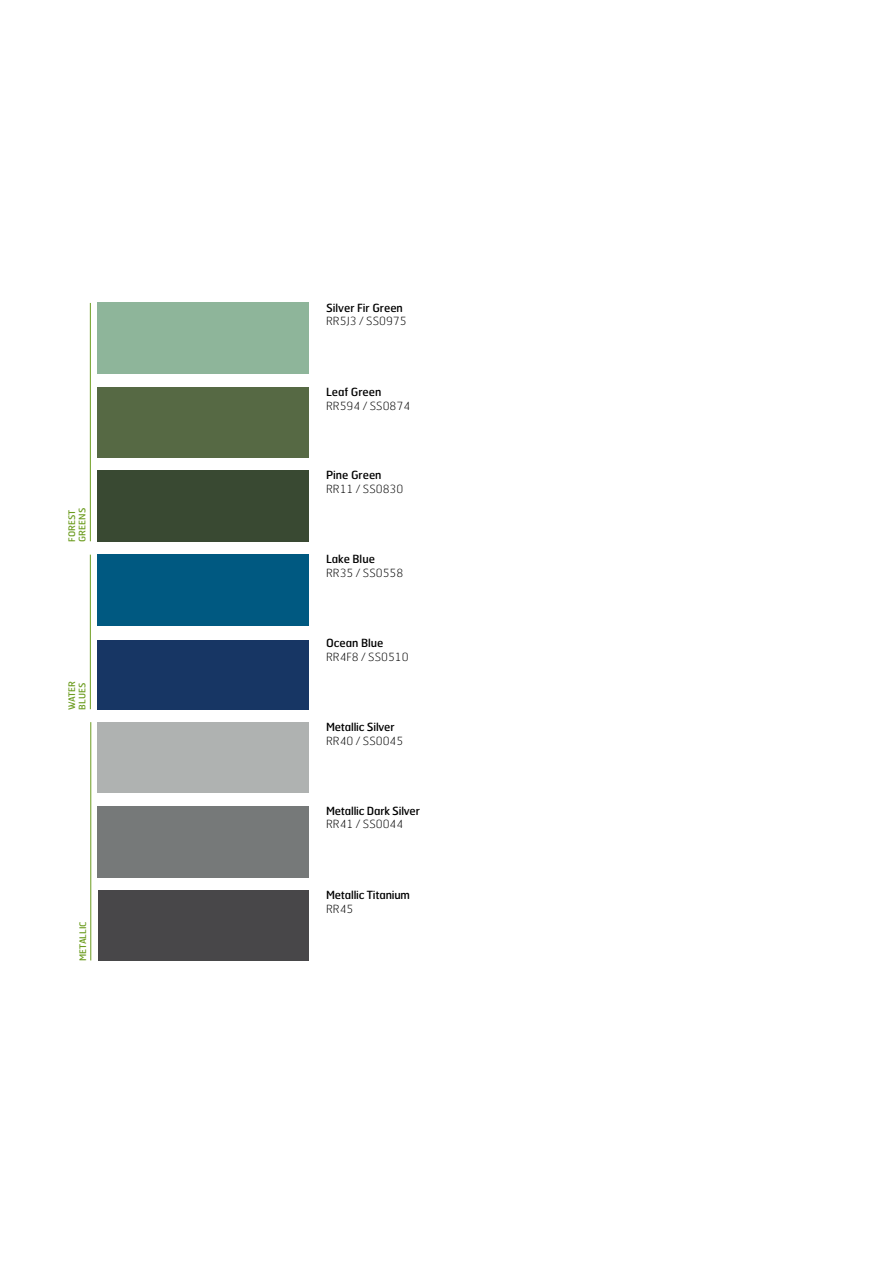
<style>
.page{position:relative;width:893px;height:1263px;background:#fff}
.page>*{position:absolute;margin:0;border:0;box-sizing:border-box;transform-origin:0 0}
.t1{font:11.25px "Hermes FB";letter-spacing:-.015em;color:#000}
.t2{font:100 11.25px "Hermes FB";color:#000}
.t3{font:9px/10.5px "Hermes FB";color:#6c9c1f}
</style>
<div class="page">
<div style="left:98px;top:303px;width:211px;height:71px;background:#8eb59a"></div>
<div style="left:98px;top:387px;width:211px;height:71px;background:#566944"></div>
<div style="left:98px;top:470px;width:211px;height:72px;background:#394932"></div>
<div style="left:98px;top:554px;width:211px;height:71px;background:#005981"></div>
<div style="left:98px;top:640px;width:211px;height:70px;background:#173664"></div>
<div style="left:98px;top:723px;width:211px;height:70px;background:#afb2b1"></div>
<div style="left:98px;top:806px;width:211px;height:71px;background:#767979"></div>
<div style="left:98px;top:890px;width:211px;height:71px;background:#484749"></div>
<hr style="left:90px;top:722px;width:1px;height:238px;background:#6c9c1f">
<hr style="left:90px;top:555px;width:1px;height:154px;background:#6c9c1f">
<hr style="left:90px;top:303px;width:1px;height:238px;background:#6c9c1f">
<p class="t3" style="left:66px;top:542px;width:35px;rotate:-90deg">FOREST<br>GREENS</p>
<p class="t3" style="left:66px;top:710px;width:30px;rotate:-90deg">WATER<br>BLUES</p>
<p class="t3" style="left:77px;top:961px;width:41px;rotate:-90deg">METALLIC</p>
<p class="t1" style="left:326px;top:300px;width:78px">Silver Fir Green</p>
<p class="t2" style="left:326px;top:314px;width:82px">RR5J3 / SS0975</p>
<p class="t1" style="left:326px;top:385px;width:57px">Leaf Green</p>
<p class="t2" style="left:326px;top:398px;width:86px">RR594 / SS0874</p>
<p class="t1" style="left:326px;top:468px;width:57px">Pine Green</p>
<p class="t2" style="left:326px;top:482px;width:79px">RR11 / SS0830</p>
<p class="t1" style="left:326px;top:552px;width:50px">Lake Blue</p>
<p class="t2" style="left:326px;top:566px;width:79px">RR35 / SS0558</p>
<p class="t1" style="left:326px;top:636px;width:59px">Ocean Blue</p>
<p class="t2" style="left:326px;top:649px;width:84px">RR4F8 / SS0510</p>
<p class="t1" style="left:326px;top:720px;width:70px">Metallic Silver</p>
<p class="t2" style="left:326px;top:734px;width:79px">RR40 / SS0045</p>
<p class="t1" style="left:326px;top:803px;width:95px">Metallic Dark Silver</p>
<p class="t2" style="left:326px;top:817px;width:79px">RR41 / SS0044</p>
<p class="t1" style="left:326px;top:888px;width:86px">Metallic Titanium</p>
<p class="t2" style="left:326px;top:901px;width:29px">RR45</p>
</div>
